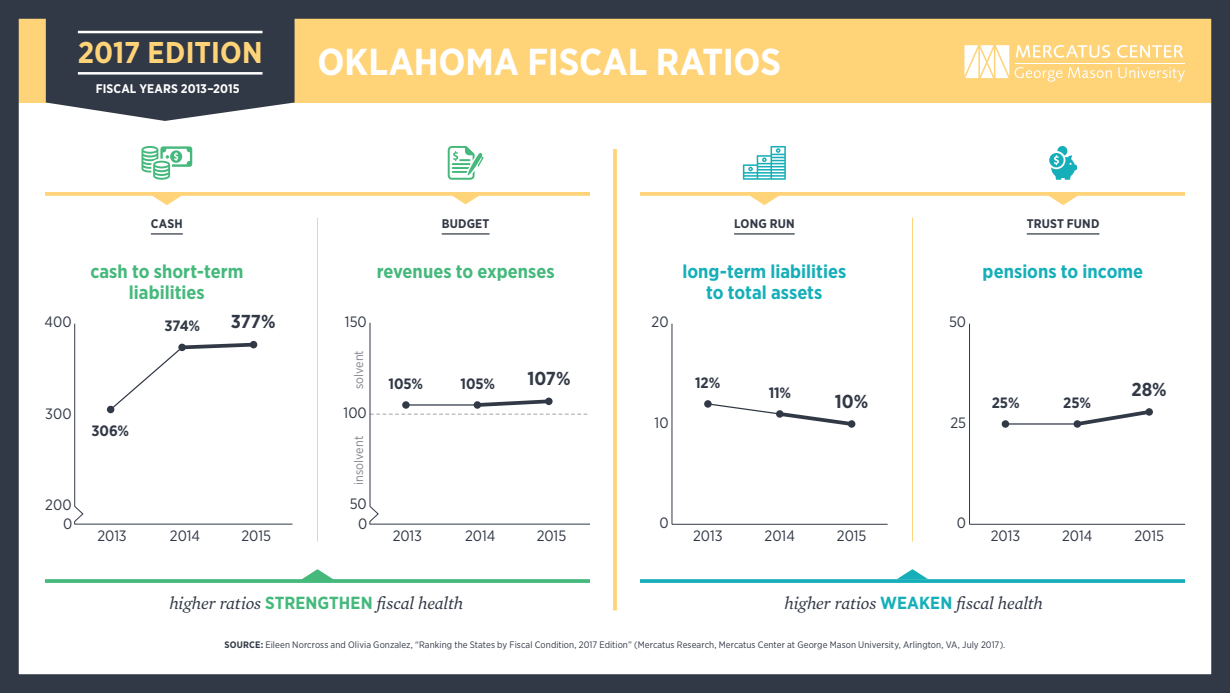
<style>
.page{position:relative;width:1230px;height:693px;background:#fff}
.page>*{position:absolute;margin:0;border:0;box-sizing:border-box;transform-origin:0 0}
.hed{font:700 37.5px "Gotham Narrow";letter-spacing:-.005em;color:#fff}
.t1{font:700 30px "Gotham Narrow";letter-spacing:.01em;color:#ffd377}
.t2{font:700 18.75px/21.2px "Gotham Narrow";color:#16afb9;text-align:center}
.t3{font:700 18.75px/21.2px "Gotham Narrow";color:#45b97c;text-align:center}
.chart_hed{font:700 18.75px "Gotham Narrow";color:#323946}
.t4{font:italic 17.5px "Mercury Text G2";letter-spacing:-.01em;color:#323946}
.t5{font:15px "Gotham Narrow";color:#323946}
.chart_percentage{font:700 15px "Gotham Narrow";letter-spacing:-.005em;color:#323946}
.t6{font:700 12.5px "Gotham Narrow";letter-spacing:.015em;color:#323946}
.t7{font:700 12.5px "Gotham Narrow";letter-spacing:.01em;color:#fff}
.t8{font:12.5px "Gotham Narrow";letter-spacing:.005em;color:#84818b}
.t9{font:9.38px "Gotham Narrow";letter-spacing:.005em;color:#323946}
.s1{font-family:"Gotham Narrow";font-weight:700;font-style:normal;color:#45b97c}
.s2{font-family:"Gotham Narrow";font-weight:700;font-style:normal;color:#16afb9}
.s3{font-weight:700}
</style>
<div class="page">
<div style="left:0;top:0;width:1230px;height:102px;background:#ffd377"></div>
<div style="left:0;top:0;width:1230px;height:692px;border:19px solid #323946"></div>
<hr style="left:734px;top:233px;width:61px;height:1px;background:#323946">
<hr style="left:613px;top:149px;width:4px;height:461px;background:#ffd57f">
<svg style="left:750px;top:196px;width:29px;height:9px"></svg>
<svg style="left:1049px;top:196px;width:28px;height:9px"></svg>
<svg style="left:743px;top:146px;width:43px;height:34px"></svg>
<svg style="left:45px;top:192px;width:545px;height:4px;background:#ffd57e"></svg>
<hr style="left:45px;top:579px;width:545px;height:3px;background:#45b97c">
<svg style="left:640px;top:192px;width:545px;height:4px;background:#ffd57e"></svg>
<hr style="left:640px;top:579px;width:545px;height:3px;background:#16afb9">
<hr style="left:151px;top:233px;width:32px;height:1px;background:#323946">
<svg style="left:141px;top:146px;width:51px;height:34px"></svg>
<svg style="left:149px;top:194px;width:35px;height:11px"></svg>
<svg style="left:300px;top:569px;width:35px;height:11px"></svg>
<svg style="left:897px;top:569px;width:31px;height:10px"></svg>
<hr style="left:442px;top:233px;width:48px;height:1px;background:#323946">
<svg style="left:448px;top:193px;width:35px;height:11px"></svg>
<svg style="left:448px;top:146px;width:36px;height:34px"></svg>
<hr style="left:1027px;top:233px;width:72px;height:1px;background:#323946">
<svg style="left:1049px;top:146px;width:28px;height:34px"></svg>
<svg style="left:1016px;top:45px;width:94px;height:13px"></svg>
<svg style="left:1117px;top:45px;width:66px;height:13px"></svg>
<svg style="left:1015px;top:67px;width:47px;height:15px"></svg>
<svg style="left:1068px;top:67px;width:44px;height:11px"></svg>
<svg style="left:1118px;top:67px;width:67px;height:15px"></svg>
<hr style="left:1015px;top:63px;width:169px;height:1px;background:#fff">
<svg style="left:964px;top:45px;width:45px;height:33px"></svg>
<hr style="left:370px;top:524px;width:220px;height:1px;background:#323946">
<svg style="left:369px;top:506px;width:10px;height:18px"></svg>
<hr style="left:317px;top:218px;width:1px;height:323px;background:#ffd377">
<hr style="left:912px;top:218px;width:1px;height:323px;background:#ffd377">
<hr style="left:74px;top:524px;width:218px;height:1px;background:#323946">
<svg style="left:74px;top:506px;width:9px;height:18px"></svg>
<svg style="left:46px;top:0;width:249px;height:121px;background:#434955"></svg>
<hr style="left:78px;top:31px;width:185px;height:2px;background:#fff">
<hr style="left:78px;top:72px;width:185px;height:3px;background:#fff">
<hr style="left:75px;top:323px;width:1px;height:183px;background:#323946">
<svg style="left:113px;top:341px;width:144px;height:70px"></svg>
<div style="left:107px;top:405px;width:7px;height:8px;background:#323946;border-radius:50%"></div>
<div style="left:178px;top:343px;width:8px;height:8px;background:#323946;border-radius:50%"></div>
<div style="left:250px;top:341px;width:7px;height:7px;background:#323946;border-radius:50%"></div>
<hr style="left:370px;top:323px;width:1px;height:183px;background:#323946">
<svg style="left:370px;top:397px;width:218px;height:18px"></svg>
<div style="left:402px;top:401px;width:8px;height:7px;background:#323946;border-radius:50%"></div>
<div style="left:474px;top:401px;width:7px;height:7px;background:#323946;border-radius:50%"></div>
<div style="left:545px;top:397px;width:8px;height:8px;background:#323946;border-radius:50%"></div>
<hr style="left:672px;top:524px;width:216px;height:1px;background:#323946">
<hr style="left:672px;top:323px;width:1px;height:201px;background:#323946">
<svg style="left:707px;top:403px;width:149px;height:25px"></svg>
<div style="left:704px;top:400px;width:8px;height:7px;background:#323946;border-radius:50%"></div>
<div style="left:776px;top:410px;width:8px;height:7px;background:#323946;border-radius:50%"></div>
<div style="left:848px;top:420px;width:7px;height:7px;background:#323946;border-radius:50%"></div>
<hr style="left:970px;top:524px;width:215px;height:1px;background:#323946">
<hr style="left:969px;top:323px;width:1px;height:201px;background:#323946">
<hr style="left:1005px;top:423px;width:72px;height:1px;background:#323946">
<svg style="left:1073px;top:408px;width:80px;height:20px"></svg>
<div style="left:1002px;top:420px;width:7px;height:7px;background:#323946;border-radius:50%"></div>
<div style="left:1074px;top:420px;width:7px;height:7px;background:#323946;border-radius:50%"></div>
<div style="left:1145px;top:408px;width:8px;height:7px;background:#323946;border-radius:50%"></div>
<h2 class="t1" style="left:78px;top:33px;width:186px">2017 EDITION</h2>
<h3 class="t7" style="left:96px;top:81px;width:146px">FISCAL YEARS 2013–2015</h3>
<p class="hed" style="left:318px;top:38px;width:465px">OKLAHOMA FISCAL RATIOS</p>
<h3 class="t6" style="left:151px;top:215px;width:33px">CASH</h3>
<h3 class="t3" style="left:90px;top:260px;width:155px">cash to short-term liabilities</h3>
<h3 class="t6" style="left:442px;top:215px;width:49px">BUDGET</h3>
<h3 class="t3" style="left:377px;top:260px;width:179px">revenues to expenses</h3>
<h3 class="t6" style="left:734px;top:215px;width:62px">LONG RUN</h3>
<h3 class="t2" style="left:682px;top:260px;width:165px">long-term liabilities to total assets</h3>
<h3 class="t6" style="left:1027px;top:215px;width:74px">TRUST FUND</h3>
<h3 class="t2" style="left:983px;top:260px;width:162px">pensions to income</h3>
<h3 class="t5" style="left:44px;top:313px;width:29px">400</h3>
<p class="chart_percentage" style="left:165px;top:315px;width:37px">374%</p>
<p class="chart_hed" style="left:231px;top:309px;width:46px">377%</p>
<h3 class="t5" style="left:345px;top:312px;width:23px">150</h3>
<h3 class="t5" style="left:652px;top:313px;width:19px">20</h3>
<h3 class="t5" style="left:949px;top:313px;width:19px">50</h3>
<h3 class="t5" style="left:45px;top:404px;width:28px">300</h3>
<p class="chart_percentage" style="left:91px;top:421px;width:39px">306%</p>
<h3 class="t8" style="left:351px;top:389px;width:40px;rotate:-90deg">solvent</h3>
<h3 class="t5" style="left:344px;top:403px;width:25px">100</h3>
<h3 class="t8" style="left:351px;top:484px;width:50px;rotate:-90deg">insolvent</h3>
<p class="chart_percentage" style="left:389px;top:374px;width:36px">105%</p>
<p class="chart_percentage" style="left:460px;top:374px;width:36px">105%</p>
<p class="chart_hed" style="left:527px;top:366px;width:45px">107%</p>
<h3 class="t5" style="left:655px;top:413px;width:15px">10</h3>
<p class="chart_percentage" style="left:695px;top:373px;width:27px">12%</p>
<p class="chart_hed" style="left:1131px;top:377px;width:37px">28%</p>
<p class="chart_percentage" style="left:992px;top:393px;width:29px">25%</p>
<p class="chart_percentage" style="left:1063px;top:393px;width:29px">25%</p>
<p class="chart_percentage" style="left:769px;top:383px;width:24px">11%</p>
<p class="chart_hed" style="left:835px;top:389px;width:35px">10%</p>
<h3 class="t5" style="left:950px;top:413px;width:17px">25</h3>
<h3 class="t5" style="left:45px;top:495px;width:28px">200</h3>
<h3 class="t5" style="left:350px;top:494px;width:19px">50</h3>
<h3 class="t5" style="left:63px;top:514px;width:11px">0</h3>
<h3 class="t5" style="left:358px;top:514px;width:11px">0</h3>
<h3 class="t5" style="left:98px;top:526px;width:31px">2013</h3>
<h3 class="t5" style="left:465px;top:526px;width:32px">2014</h3>
<h3 class="t5" style="left:537px;top:526px;width:31px">2015</h3>
<h3 class="t5" style="left:170px;top:526px;width:32px">2014</h3>
<h3 class="t5" style="left:242px;top:526px;width:31px">2015</h3>
<h3 class="t5" style="left:393px;top:526px;width:31px">2013</h3>
<h3 class="t5" style="left:659px;top:513px;width:11px">0</h3>
<h3 class="t5" style="left:693px;top:526px;width:31px">2013</h3>
<h3 class="t5" style="left:765px;top:526px;width:32px">2014</h3>
<h3 class="t5" style="left:837px;top:526px;width:31px">2015</h3>
<h3 class="t5" style="left:957px;top:513px;width:11px">0</h3>
<h3 class="t5" style="left:991px;top:526px;width:31px">2013</h3>
<h3 class="t5" style="left:1062px;top:526px;width:32px">2014</h3>
<h3 class="t5" style="left:1134px;top:526px;width:31px">2015</h3>
<h3 class="t4" style="left:169px;top:591px;width:295px">higher ratios <span class="s1">STRENGTHEN</span> fiscal health</h3>
<h3 class="t4" style="left:785px;top:591px;width:260px">higher ratios <span class="s2">WEAKEN</span> fiscal health</h3>
<p class="t9" style="left:224px;top:638px;width:782px"><span class="s3">SOURCE:</span> Eileen Norcross and Olivia Gonzalez, “Ranking the States by Fiscal Condition, 2017 Edition” (Mercatus Research, Mercatus Center at George Mason University, Arlington, VA, July 2017).</p>
</div>
